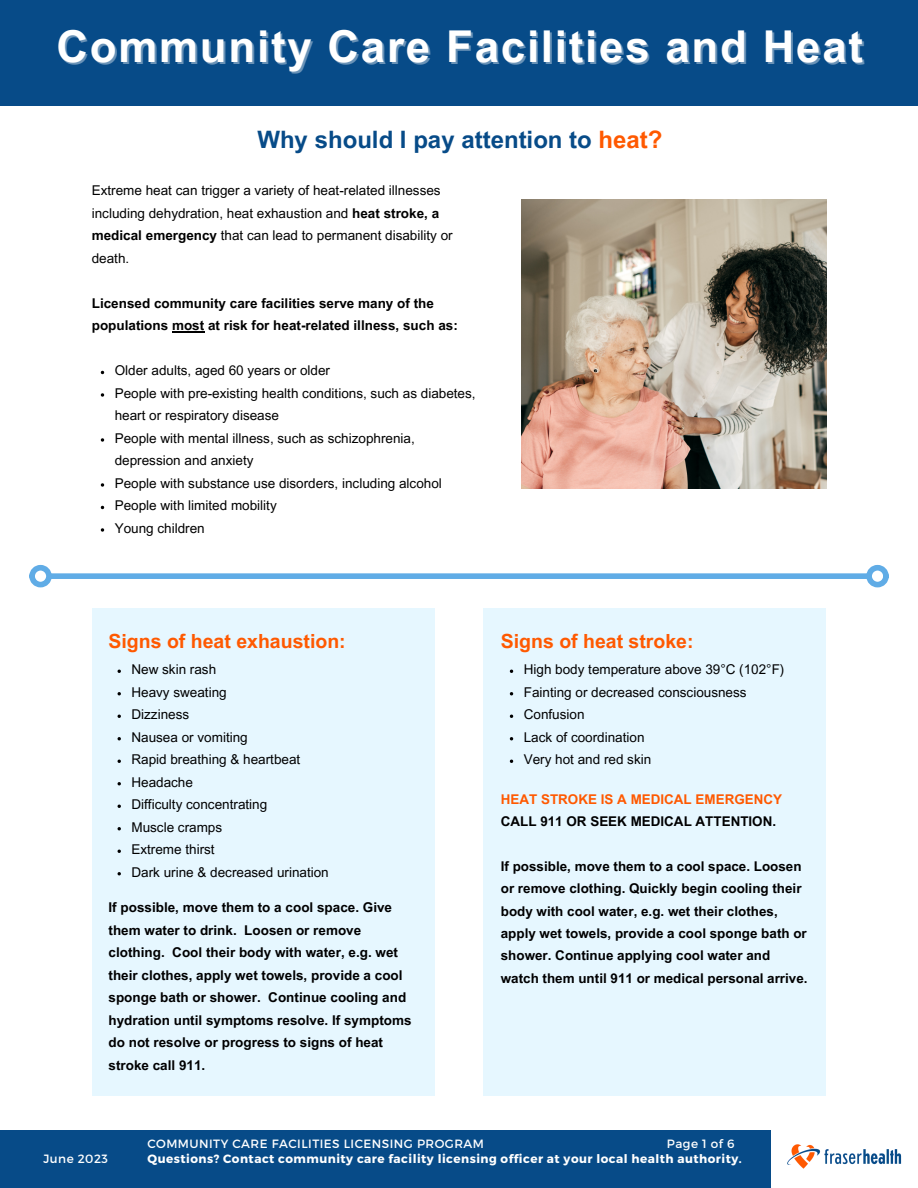
<style>
.page{position:relative;width:918px;height:1188px;background:#fff}
.page>*{position:absolute;margin:0;border:0;box-sizing:border-box;transform-origin:0 0}
.t1{font:700 43.95px "Arial MT Pro";letter-spacing:.04em;color:#fff}
.t2{font:700 24px "Arial MT Pro";color:#074b88}
.t3{font:700 19.5px "Arial MT Pro";color:#ff5900}
.t4{font:13.5px/22.5px "Arial MT Pro";color:#000}
.t5{font:700 13.5px/22.5px "Arial MT Pro";color:#000}
.t6{font:700 13.5px "Arial MT Pro";color:#ff5900}
.t7{font:700 12px "Montserrat";letter-spacing:.04em;color:#fff}
.t8{font:12px "Montserrat";letter-spacing:.04em;color:#fff}
.s1{color:#ff5900}
.s2{font-weight:700}
</style>
<div class="page">
<div style="left:0;top:1131px;width:771px;height:57px;background:#074b88"></div>
<div style="left:0;top:0;width:918px;height:105px;background:#074b88"></div>
<div style="left:92px;top:608px;width:342px;height:488px;background:#e6f7ff"></div>
<div style="left:484px;top:608px;width:342px;height:488px;background:#e6f7ff"></div>
<div style="left:50px;top:573px;width:818px;height:6px;background:#60ace6"></div>
<div style="left:29px;top:565px;width:23px;height:22px;border:6px solid #60ace6;border-radius:50%"></div>
<div style="left:866px;top:565px;width:23px;height:22px;border:6px solid #60ace6;border-radius:50%"></div>
<img style="left:521px;top:199px;width:305px;height:289px">
<img style="left:787px;top:1144px;width:115px;height:25px">
<svg style="left:101px;top:393px;width:3px;height:4px"></svg>
<svg style="left:101px;top:438px;width:3px;height:4px"></svg>
<svg style="left:101px;top:483px;width:3px;height:4px"></svg>
<svg style="left:101px;top:528px;width:3px;height:4px"></svg>
<hr style="left:172px;top:331px;width:32px;height:2px;background:#000">
<p class="t1" style="left:56px;top:30px;width:808px">Community Care Facilities and Heat</p>
<p class="t2" style="left:257px;top:131px;width:407px">Why should I pay attention to <span class="s1">heat?</span></p>
<p class="t4" style="left:92px;top:181px;width:362px">Extreme heat can trigger a variety of heat-related illnesses including dehydration, heat exhaustion and <span class="s2">heat stroke, a medical emergency</span> that can lead to permanent disability or death.</p>
<p class="t5" style="left:92px;top:293px;width:368px">Licensed community care facilities serve many of the populations most at risk for heat-related illness, such as:</p>
<p class="t4" style="left:115px;top:361px;width:217px">Older adults, aged 60 years or older</p>
<p class="t4" style="left:115px;top:383px;width:362px">People with pre-existing health conditions, such as diabetes, heart or respiratory disease</p>
<p class="t4" style="left:115px;top:428px;width:302px">People with mental illness, such as schizophrenia, depression and anxiety</p>
<p class="t4" style="left:115px;top:473px;width:329px">People with substance use disorders, including alcohol</p>
<p class="t4" style="left:115px;top:496px;width:164px">People with limited mobility</p>
<p class="t4" style="left:115px;top:518px;width:92px">Young children</p>
<p class="t3" style="left:109px;top:634px;width:239px">Signs of heat exhaustion:</p>
<p class="t4" style="left:131px;top:660px;width:86px">New skin rash</p>
<p class="t4" style="left:131px;top:682px;width:97px">Heavy sweating</p>
<p class="t4" style="left:131px;top:705px;width:59px">Dizziness</p>
<p class="t4" style="left:131px;top:727px;width:118px">Nausea or vomiting</p>
<p class="t4" style="left:131px;top:750px;width:170px">Rapid breathing &amp; heartbeat</p>
<p class="t4" style="left:131px;top:772px;width:63px">Headache</p>
<p class="t4" style="left:131px;top:795px;width:137px">Difficulty concentrating</p>
<p class="t4" style="left:131px;top:817px;width:92px">Muscle cramps</p>
<p class="t4" style="left:131px;top:840px;width:85px">Extreme thirst</p>
<p class="t4" style="left:131px;top:862px;width:199px">Dark urine &amp; decreased urination</p>
<p class="t5" style="left:109px;top:898px;width:305px">If possible, move them to a cool space. Give them water to drink. Loosen or remove clothing. Cool their body with water, e.g. wet their clothes, apply wet towels, provide a cool sponge bath or shower. Continue cooling and hydration until symptoms resolve. If symptoms do not resolve or progress to signs of heat stroke call 911.</p>
<p class="t3" style="left:501px;top:634px;width:194px">Signs of heat stroke:</p>
<p class="t4" style="left:524px;top:660px;width:262px">High body temperature above 39°C (102°F)</p>
<p class="t4" style="left:524px;top:682px;width:224px">Fainting or decreased consciousness</p>
<p class="t4" style="left:524px;top:705px;width:62px">Confusion</p>
<p class="t4" style="left:524px;top:727px;width:122px">Lack of coordination</p>
<p class="t4" style="left:524px;top:750px;width:129px">Very hot and red skin</p>
<p class="t6" style="left:501px;top:794px;width:283px">HEAT STROKE IS A MEDICAL EMERGENCY</p>
<p class="t5" style="left:501px;top:812px;width:277px">CALL 911 OR SEEK MEDICAL ATTENTION.</p>
<p class="t5" style="left:501px;top:857px;width:308px">If possible, move them to a cool space. Loosen or remove clothing. Quickly begin cooling their body with cool water, e.g. wet their clothes, apply wet towels, provide a cool sponge bath or shower. Continue applying cool water and watch them until 911 or medical personal arrive.</p>
<p class="t8" style="left:147px;top:1136px;width:338px">COMMUNITY CARE FACILITIES LICENSING PROGRAM</p>
<p class="t8" style="left:667px;top:1136px;width:69px">Page 1 of 6</p>
<p class="t8" style="left:43px;top:1151px;width:66px">June 2023</p>
<p class="t7" style="left:148px;top:1151px;width:596px">Questions? Contact community care facility licensing officer at your local health authority.</p>
</div>
